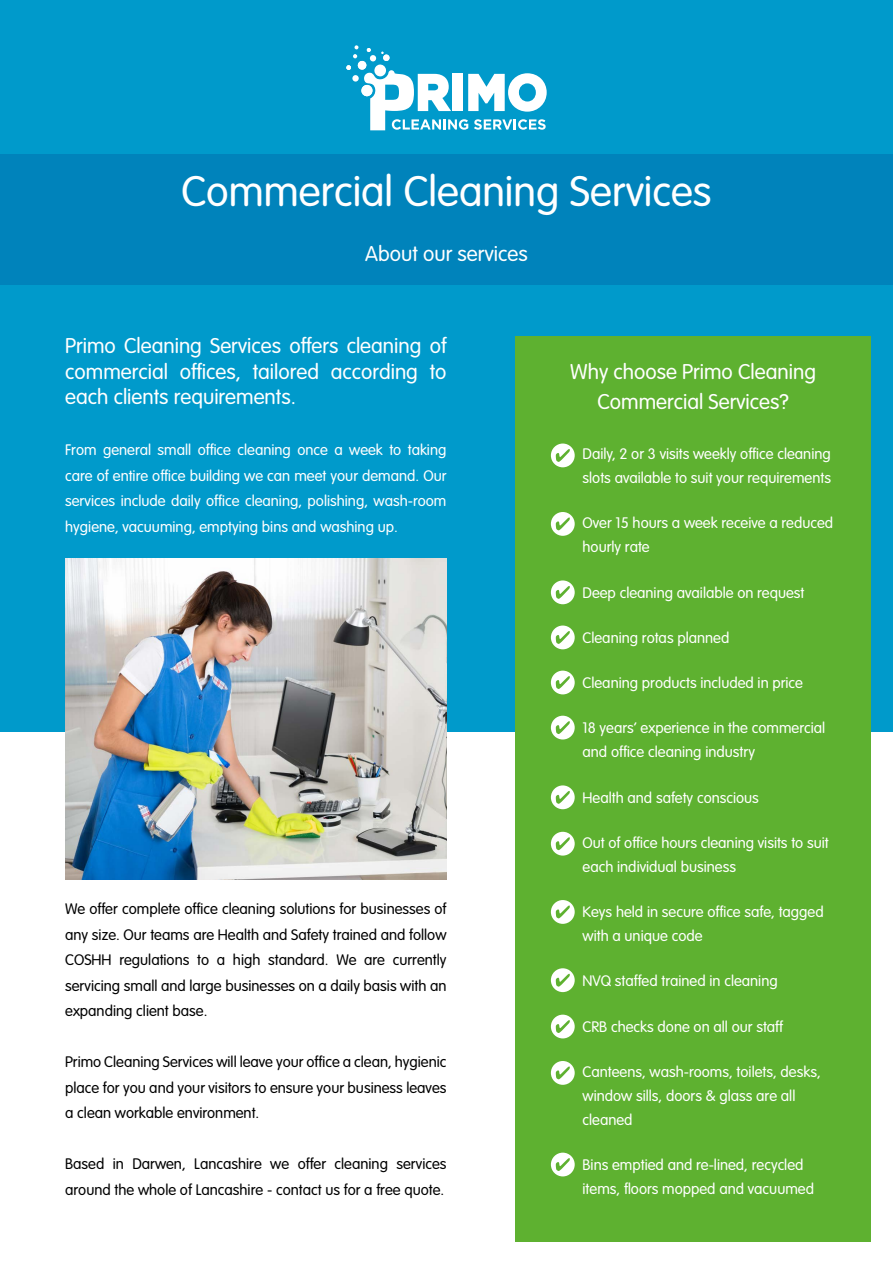
<style>
.page{position:relative;width:893px;height:1263px;background:#fff}
.page>*{position:absolute;margin:0;border:0;box-sizing:border-box;transform-origin:0 0}
.t1{font:300 42px "VAG Rounded Std";color:#fff}
.t2{font:300 21px/25.5px "VAG Rounded Std";color:#fff;text-align:justify}
.t3{font:300 15px/24px "VAG Rounded Std";color:#fff}
.t4{font:300 15px/25.5px "VAG Rounded Std";color:#000;text-align:justify}
</style>
<div class="page">
<div style="left:0;top:0;width:893px;height:731px;background:#009acb"></div>
<div style="left:0;top:154px;width:893px;height:130px;background:#0083bb"></div>
<div style="left:516px;top:336px;width:355px;height:906px;background:#5eb130"></div>
<svg style="left:346px;top:45px;width:201px;height:85px"></svg>
<div style="left:358px;top:61px;width:9px;height:9px;background:#fff;border-radius:50%"></div>
<div style="left:551px;top:580px;width:24px;height:24px;background:#fff;border-radius:50%"></div>
<svg style="left:556px;top:586px;width:14px;height:13px"></svg>
<div style="left:551px;top:625px;width:24px;height:24px;background:#fff;border-radius:50%"></div>
<svg style="left:556px;top:631px;width:14px;height:13px"></svg>
<div style="left:551px;top:671px;width:24px;height:23px;background:#fff;border-radius:50%"></div>
<svg style="left:556px;top:676px;width:14px;height:13px"></svg>
<div style="left:551px;top:716px;width:24px;height:23px;background:#fff;border-radius:50%"></div>
<svg style="left:556px;top:721px;width:14px;height:13px"></svg>
<div style="left:551px;top:785px;width:24px;height:24px;background:#fff;border-radius:50%"></div>
<svg style="left:556px;top:791px;width:14px;height:13px"></svg>
<div style="left:551px;top:832px;width:24px;height:23px;background:#fff;border-radius:50%"></div>
<svg style="left:556px;top:837px;width:14px;height:13px"></svg>
<div style="left:551px;top:900px;width:24px;height:24px;background:#fff;border-radius:50%"></div>
<svg style="left:556px;top:905px;width:14px;height:13px"></svg>
<div style="left:551px;top:968px;width:24px;height:24px;background:#fff;border-radius:50%"></div>
<svg style="left:556px;top:974px;width:14px;height:13px"></svg>
<div style="left:551px;top:1015px;width:24px;height:23px;background:#fff;border-radius:50%"></div>
<svg style="left:556px;top:1020px;width:14px;height:13px"></svg>
<div style="left:551px;top:1061px;width:24px;height:24px;background:#fff;border-radius:50%"></div>
<svg style="left:556px;top:1066px;width:14px;height:13px"></svg>
<div style="left:551px;top:1152px;width:24px;height:24px;background:#fff;border-radius:50%"></div>
<svg style="left:556px;top:1158px;width:14px;height:13px"></svg>
<div style="left:551px;top:512px;width:24px;height:24px;background:#fff;border-radius:50%"></div>
<svg style="left:556px;top:517px;width:14px;height:13px"></svg>
<div style="left:551px;top:443px;width:24px;height:24px;background:#fff;border-radius:50%"></div>
<svg style="left:556px;top:449px;width:14px;height:13px"></svg>
<img style="left:65px;top:558px;width:381px;height:321px">
<h1 class="t1" style="left:181px;top:167px;width:532px">Commercial Cleaning Services</h1>
<h2 class="t2" style="left:365px;top:242px;width:164px">About our services</h2>
<h2 class="t2" style="left:65px;top:334px;width:383px">Primo Cleaning Services offers cleaning of commercial offices, tailored according to each clients requirements.</h2>
<p class="t3" style="left:65px;top:438px;width:383px;line-height:25.5px;text-align:justify">From general small office cleaning once a week to taking care of entire office building we can meet your demand. Our services include daily office cleaning, polishing, wash-room hygiene, vacuuming, emptying bins and washing up.</p>
<p class="t4" style="left:65px;top:897px;width:383px">We offer complete office cleaning solutions for businesses of any size. Our teams are Health and Safety trained and follow COSHH regulations to a high standard. We are currently servicing small and large businesses on a daily basis with an expanding client base.</p>
<p class="t4" style="left:65px;top:1050px;width:383px">Primo Cleaning Services will leave your office a clean, hygienic place for you and your visitors to ensure your business leaves a clean workable environment.</p>
<p class="t4" style="left:65px;top:1152px;width:383px">Based in Darwen, Lancashire we offer cleaning services around the whole of Lancashire - contact us for a free quote.</p>
<h2 class="t2" style="left:570px;top:357px;width:247px;line-height:30px;text-align:center">Why choose Primo Cleaning<br>Commercial Services?</h2>
<p class="t3" style="left:583px;top:442px;width:250px">Daily, 2 or 3 visits weekly office cleaning slots available to suit your requirements</p>
<p class="t3" style="left:583px;top:512px;width:252px">Over 15 hours a week receive a reduced hourly rate</p>
<p class="t3" style="left:583px;top:581px;width:223px">Deep cleaning available on request</p>
<p class="t3" style="left:583px;top:626px;width:148px">Cleaning rotas planned</p>
<p class="t3" style="left:583px;top:671px;width:222px">Cleaning products included in price</p>
<p class="t3" style="left:583px;top:717px;width:244px">18 years’ experience in the commercial and office cleaning industry</p>
<p class="t3" style="left:583px;top:786px;width:178px">Health and safety conscious</p>
<p class="t3" style="left:583px;top:831px;width:248px">Out of office hours cleaning visits to suit each individual business</p>
<p class="t3" style="left:583px;top:900px;width:243px">Keys held in secure office safe, tagged with a unique code</p>
<p class="t3" style="left:583px;top:970px;width:197px">NVQ staffed trained in cleaning</p>
<p class="t3" style="left:583px;top:1015px;width:202px">CRB checks done on all our staff</p>
<p class="t3" style="left:583px;top:1060px;width:240px">Canteens, wash-rooms, toilets, desks, window sills, doors &amp; glass are all cleaned</p>
<p class="t3" style="left:583px;top:1153px;width:233px">Bins emptied and re-lined, recycled items, floors mopped and vacuumed</p>
</div>
